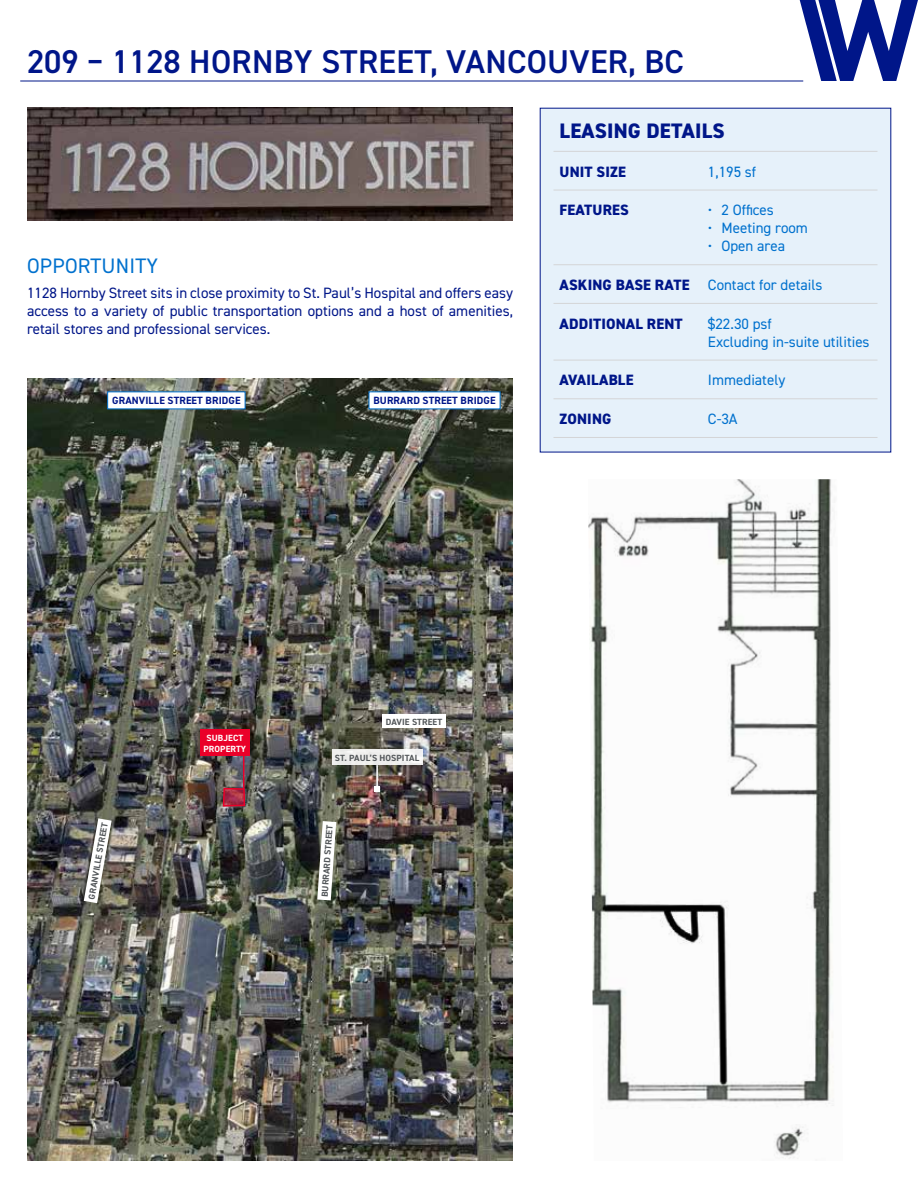
<style>
.page{position:relative;width:918px;height:1188px;background:#fff}
.page>*{position:absolute;margin:0;border:0;box-sizing:border-box;transform-origin:0 0}
.t1{font:600 33px "DIN2014";letter-spacing:.01em;color:#001689}
.t2{font:800 21px "DIN2014";letter-spacing:.01em;color:#001689}
.t3{font:21px "DIN2014";letter-spacing:.01em;color:#0071ce}
.t4{font:15px/18px "DIN2014";color:#001689;text-align:justify}
.t5{font:15px/18px "DIN2014";color:#0071ce}
.t6{font:800 15px "DIN2014";letter-spacing:.01em;color:#001689}
.t7{font:700 10.5px "DIN2014";letter-spacing:.01em;color:#001689}
.t8{font:700 9px "DIN2014";letter-spacing:.01em;color:#53575a}
.t9{font:700 9px/10.8px "DIN2014";letter-spacing:.01em;color:#fff;text-align:center}
.s1{font-weight:800;color:#001689}
</style>
<div class="page">
<svg style="left:800px;top:0;width:118px;height:81px"></svg>
<hr style="left:20px;top:81px;width:783px;height:1px;background:#001689">
<div style="left:540px;top:108px;width:351px;height:344px;background:#e6f1fa"></div>
<hr style="left:554px;top:151px;width:148px;height:1px;background:#d4d5d6">
<hr style="left:702px;top:151px;width:176px;height:1px;background:#d4d5d6">
<hr style="left:554px;top:190px;width:148px;height:1px;background:#d4d5d6">
<hr style="left:702px;top:190px;width:176px;height:1px;background:#d4d5d6">
<hr style="left:554px;top:264px;width:148px;height:1px;background:#d4d5d6">
<hr style="left:702px;top:264px;width:176px;height:1px;background:#d4d5d6">
<hr style="left:554px;top:303px;width:148px;height:1px;background:#d4d5d6">
<hr style="left:702px;top:303px;width:176px;height:1px;background:#d4d5d6">
<hr style="left:554px;top:360px;width:148px;height:1px;background:#d4d5d6">
<hr style="left:702px;top:360px;width:176px;height:1px;background:#d4d5d6">
<hr style="left:554px;top:399px;width:148px;height:1px;background:#d4d5d6">
<hr style="left:702px;top:399px;width:176px;height:1px;background:#d4d5d6">
<hr style="left:554px;top:437px;width:148px;height:1px;background:#d4d5d6">
<hr style="left:702px;top:437px;width:176px;height:1px;background:#d4d5d6">
<img style="left:588px;top:479px;width:246px;height:680px">
<img style="left:27px;top:378px;width:486px;height:783px">
<div style="left:200px;top:729px;width:50px;height:27px;background:#ea0029"></div>
<svg style="left:222px;top:718px;width:24px;height:89px"></svg>
<svg style="left:84px;top:818px;width:28px;height:85px"></svg>
<svg style="left:317px;top:821px;width:19px;height:79px"></svg>
<div style="left:383px;top:715px;width:63px;height:13px;background:#fff"></div>
<img style="left:27px;top:108px;width:486px;height:112px">
<svg style="left:332px;top:750px;width:91px;height:15px"></svg>
<hr style="left:376px;top:765px;width:2px;height:24px;background:#fff">
<svg style="left:374px;top:786px;width:6px;height:6px"></svg>
<svg style="left:107px;top:391px;width:139px;height:19px"></svg>
<svg style="left:368px;top:391px;width:133px;height:19px"></svg>
<h1 class="t1" style="left:27px;top:40px;width:658px">209 – 1128 HORNBY STREET, VANCOUVER, BC</h1>
<h2 class="t3" style="left:27px;top:253px;width:133px">OPPORTUNITY</h2>
<p class="t4" style="left:27px;top:283px;width:488px">1128 Hornby Street sits in close proximity to St. Paul’s Hospital and offers easy access to a variety of public transportation options and a host of amenities, retail stores and professional services.</p>
<p class="t7" style="left:112px;top:394px;width:130px">GRANVILLE STREET BRIDGE</p>
<p class="t7" style="left:373px;top:394px;width:124px">BURRARD STREET BRIDGE</p>
<h2 class="t2" style="left:560px;top:117px;width:167px">LEASING DETAILS</h2>
<p class="t6" style="left:560px;top:161px;width:68px">UNIT SIZE</p>
<p class="t5" style="left:708px;top:162px;width:50px">1,195 sf</p>
<p class="t6" style="left:560px;top:200px;width:71px">FEATURES</p>
<p class="t5" style="left:708px;top:201px;width:67px">• 2 Offices</p>
<p class="t5" style="left:708px;top:219px;width:102px">• Meeting room</p>
<p class="t5" style="left:708px;top:237px;width:79px">• Open area</p>
<p class="t5" style="left:560px;top:275px;width:264px"><span class="s1">ASKING BASE RATE</span> Contact for details</p>
<p class="t6" style="left:560px;top:313px;width:125px">ADDITIONAL RENT</p>
<p class="t5" style="left:708px;top:314px;width:163px">$22.30 psf<br>Excluding in-suite utilities</p>
<p class="t6" style="left:560px;top:370px;width:75px">AVAILABLE</p>
<p class="t5" style="left:708px;top:371px;width:79px">Immediately</p>
<p class="t6" style="left:560px;top:409px;width:53px">ZONING</p>
<p class="t5" style="left:708px;top:410px;width:31px">C-3A</p>
<p class="t9" style="left:204px;top:732px;width:44px">SUBJECT<br>PROPERTY</p>
<p class="t8" style="left:386px;top:716px;width:58px">DAVIE STREET</p>
<p class="t8" style="left:335px;top:752px;width:86px">ST. PAUL’S HOSPITAL</p>
<p class="t8" style="left:85px;top:898px;width:79px;rotate:-80deg">GRANVILLE STREET</p>
<p class="t8" style="left:319px;top:896px;width:74px;rotate:-86deg">BURRARD STREET</p>
</div>
